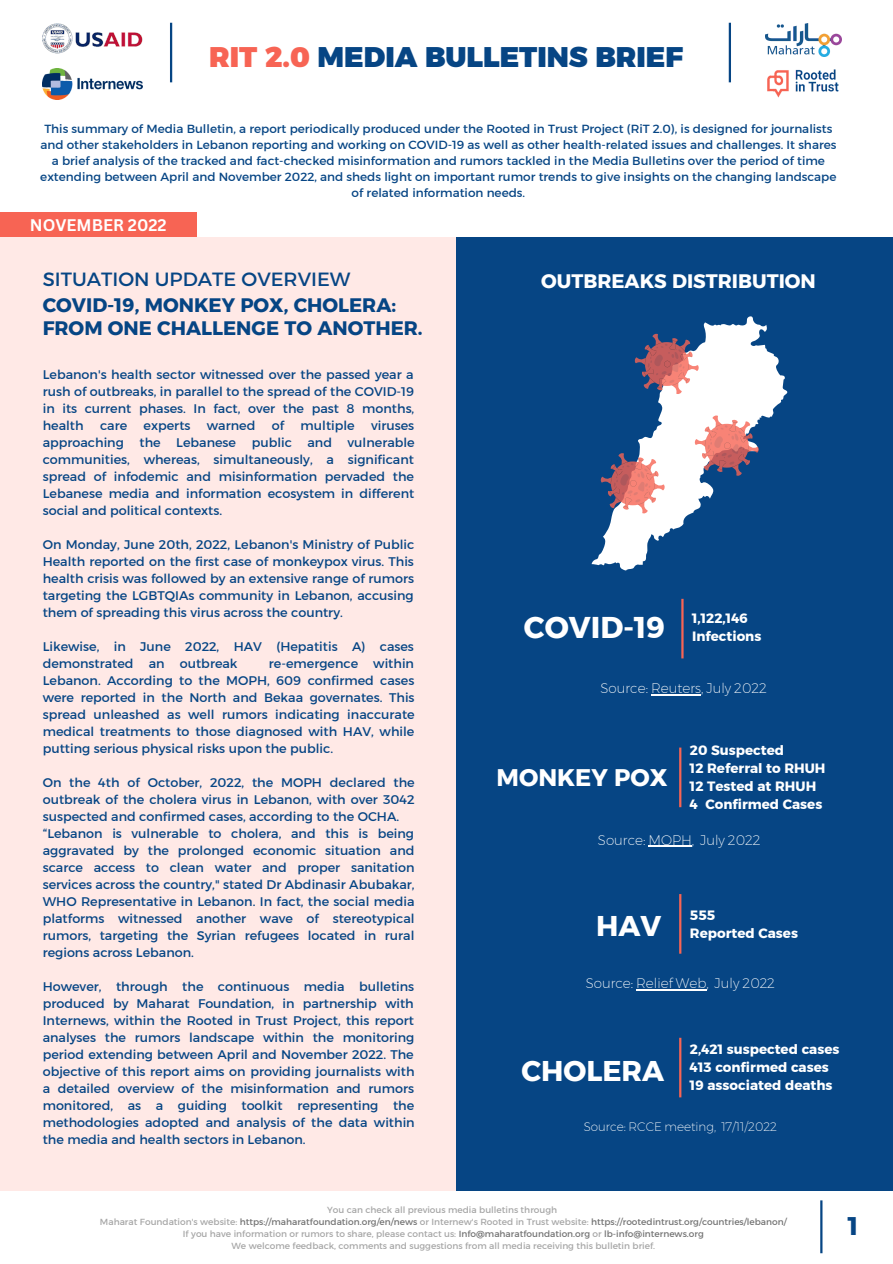
<style>
.page{position:relative;width:893px;height:1264px;background:#fff}
.page>*{position:absolute;margin:0;border:0;box-sizing:border-box;transform-origin:0 0}
.t1{font:30px "Kief Montaser Bold";color:#fff}
.t2{font:28.5px "Kief Montaser Bold";color:#fff}
.t3{font:28.35px "Kief Montaser Black";color:#064584}
.t4{font:25.5px "Kief Montaser Bold";color:#064584}
.t5{font:24px "Kief Montaser Bold";color:#fff}
.t6{font:19.5px/23.5px "Kief Montaser Bold";color:#064584}
.t7{font:19.5px "Kief Montaser Regular";color:#064584}
.t8{font:19.5px "Kief Montaser Bold";color:#fff}
.t9{font:700 16.35px "Canva Sans";color:#fff}
.t10{font:13.5px/18px "Kief Montaser Bold";color:#fff}
.t11{font:300 13.5px "Kief Montaser Extra";color:#fff}
.t12{font:12.75px/17px "Kief Montaser Regular";color:#064584;text-align:justify}
.t13{font:12px/16px "Kief Montaser Regular";color:#064584;text-align:center}
.t14{font:300 12px "Kief Montaser Extra";color:#fff}
.t15{font:9px/12px "Kief Montaser Regular";color:#a6a6a6;text-align:center}
.s1{color:#f76454}
.s2{color:#737373}
</style>
<div class="page">
<div style="left:0;top:0;width:892px;height:1262px;background:#ffe9e6"></div>
<div style="left:0;top:0;width:892px;height:237px;background:#fff"></div>
<img style="left:43px;top:69px;width:100px;height:30px">
<img style="left:767px;top:69px;width:72px;height:29px">
<img style="left:765px;top:23px;width:76px;height:34px">
<img style="left:43px;top:23px;width:100px;height:31px">
<hr style="left:170px;top:23px;width:2px;height:59px;background:#064584">
<hr style="left:728px;top:23px;width:3px;height:59px;background:#064584">
<div style="left:0;top:212px;width:197px;height:24px;background:#f76454"></div>
<div style="left:456px;top:237px;width:436px;height:1025px;background:#064584"></div>
<div style="left:0;top:1191px;width:892px;height:71px;background:#fff"></div>
<svg style="left:591px;top:316px;width:196px;height:254px"></svg>
<svg style="left:634px;top:333px;width:64px;height:61px"></svg>
<svg style="left:600px;top:453px;width:64px;height:60px"></svg>
<svg style="left:694px;top:415px;width:64px;height:61px"></svg>
<hr style="left:681px;top:599px;width:2px;height:59px;background:#f76454">
<hr style="left:651px;top:694px;width:50px;height:1px;background:#fff">
<hr style="left:679px;top:747px;width:2px;height:60px;background:#f76454">
<hr style="left:648px;top:845px;width:43px;height:1px;background:#fff">
<hr style="left:679px;top:894px;width:2px;height:59px;background:#f76454">
<hr style="left:636px;top:989px;width:70px;height:1px;background:#fff">
<hr style="left:679px;top:1037px;width:2px;height:60px;background:#f76454">
<hr style="left:820px;top:1200px;width:2px;height:53px;background:#064584">
<h3 class="t3" style="left:209px;top:39px;width:475px"><span class="s1">RIT 2.0</span> MEDIA BULLETINS BRIEF</h3>
<p class="t13" style="left:40px;top:121px;width:797px">This summary of Media Bulletin, a report periodically produced under the Rooted in Trust Project (RiT 2.0), is designed for journalists and other stakeholders in Lebanon reporting and working on COVID-19 as well as other health-related issues and challenges. It shares a brief analysis of the tracked and fact-checked misinformation and rumors tackled in the Media Bulletins over the period of time extending between April and November 2022, and sheds light on important rumor trends to give insights on the changing landscape of related information needs.</p>
<p class="t9" style="left:30px;top:213px;width:138px">NOVEMBER 2022</p>
<h3 class="t7" style="left:43px;top:267px;width:309px">SITUATION UPDATE OVERVIEW</h3>
<h3 class="t6" style="left:43px;top:293px;width:381px">COVID-19, MONKEY POX, CHOLERA:<br>FROM ONE CHALLENGE TO ANOTHER.</h3>
<p class="t12" style="left:43px;top:366px;width:373px">Lebanon's health sector witnessed over the passed year a rush of outbreaks, in parallel to the spread of the COVID-19 in its current phases. In fact, over the past 8 months, health</p>
<p class="t12" style="left:43px;top:417px;width:373px;text-indent:328px">viruses approaching the Lebanese public and vulnerable communities, whereas, simultaneously, a significant spread of infodemic and misinformation pervaded the Lebanese media and information ecosystem in different social and political contexts.</p>
<p class="t12" style="left:43px;top:536px;width:373px">On Monday, June 20th, 2022, Lebanon's Ministry of Public Health reported on the first case of monkeypox virus. This health crisis was followed by an extensive range of rumors targeting the LGBTQIAs community in Lebanon, accusing them of spreading this virus across the country.</p>
<p class="t12" style="left:43px;top:637px;width:372px">Likewise, in June 2022, HAV (Hepatitis A) cases demonstrated an outbreak</p>
<p class="t12" style="left:100px;top:417px;width:29px">care</p>
<p class="t12" style="left:144px;top:417px;width:48px">experts</p>
<p class="t12" style="left:207px;top:417px;width:50px">warned</p>
<p class="t12" style="left:272px;top:417px;width:14px">of</p>
<p class="t12" style="left:300px;top:417px;width:56px">multiple</p>
<p class="t12" style="left:43px;top:654px;width:373px;text-indent:226px">re-emergence within Lebanon. According to the MOPH, 609 confirmed cases were reported in the North and Bekaa governates. This spread unleashed as well rumors indicating inaccurate medical treatments to those diagnosed with HAV, while putting serious physical risks upon the public.</p>
<p class="t12" style="left:43px;top:773px;width:373px;text-align:left">On the 4th of October, 2022, the MOPH declared the outbreak of the cholera virus in Lebanon, with over 3042 suspected and confirmed cases, according to the OCHA. “Lebanon is vulnerable to cholera, and this is being aggravated by the prolonged economic situation and scarce access to clean water and proper sanitation services across the country," stated Dr Abdinasir Abubakar, WHO Representative in Lebanon. In fact, the social media platforms witnessed another wave of stereotypical rumors, targeting the Syrian refugees located in rural regions across Lebanon.</p>
<p class="t12" style="left:43px;top:977px;width:373px">However, through the continuous media bulletins produced by Maharat Foundation, in partnership with Internews, within the Rooted in Trust Project, this report analyses the rumors landscape within the monitoring period extending between April and November 2022. The objective of this report aims on providing journalists with a detailed overview of the misinformation and rumors monitored, as a guiding toolkit representing the methodologies adopted and analysis of the data within the media and health sectors in Lebanon.</p>
<h3 class="t8" style="left:541px;top:269px;width:276px">OUTBREAKS DISTRIBUTION</h3>
<h1 class="t1" style="left:524px;top:609px;width:143px">COVID-19</h1>
<p class="t10" style="left:692px;top:609px;width:71px">1,122,146<br>Infections</p>
<p class="t11" style="left:600px;top:680px;width:167px">Source: Reuters, July 2022</p>
<p class="t10" style="left:689px;top:741px;width:137px">20 Suspected<br>12 Referral to RHUH<br>12 Tested at RHUH<br>4 Confirmed Cases</p>
<p class="t11" style="left:598px;top:831px;width:164px">Source: MOPH, July 2022</p>
<h3 class="t5" style="left:496px;top:762px;width:172px">MONKEY POX</h3>
<h2 class="t2" style="left:596px;top:907px;width:67px">HAV</h2>
<p class="t10" style="left:689px;top:905px;width:110px">555<br>Reported Cases</p>
<p class="t11" style="left:585px;top:975px;width:191px">Source: Relief Web, July 2022</p>
<p class="t10" style="left:689px;top:1040px;width:151px">2,421 suspected cases<br>413 confirmed cases<br>19 associated deaths</p>
<p class="t14" style="left:583px;top:1119px;width:195px">Source: RCCE meeting, 17/11/2022</p>
<h2 class="t2" style="left:521px;top:1053px;width:144px">CHOLERA</h2>
<p class="t15" style="left:100px;top:1203px;width:688px">You can check all previous media bulletins through<br>Maharat Foundation's website: <span class="s2">https://maharatfoundation.org/en/news</span> or Internew's Rooted in Trust website: <span class="s2">https://rootedintrust.org/countries/lebanon/ </span>If you have information or rumors to share, please contact us: <span class="s2">Info@maharatfoundation.org</span> or <span class="s2">lb-info@internews.org<br></span>We welcome feedback, comments and suggestions from all media receiving this bulletin brief.</p>
<h3 class="t4" style="left:848px;top:1210px;width:12px">1</h3>
</div>
